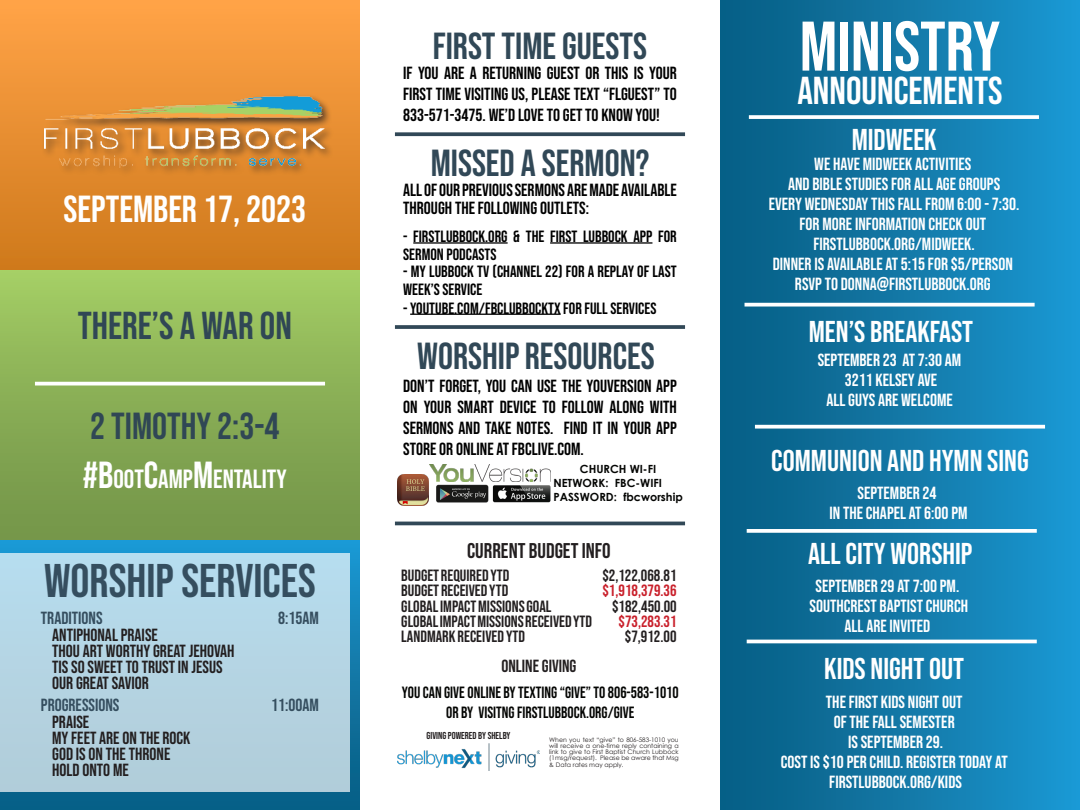
<style>
.page{position:relative;width:1080px;height:810px;background:#fff}
.page>*{position:absolute;margin:0;border:0;box-sizing:border-box;transform-origin:0 0}
.t1{font:70px "Bebas Neue";color:#fff}
.t2{font:47px "Bebas Neue";color:#354e5f}
.t3{font:38.75px "Bebas Neue";color:#fff}
.t4{font:38.75px "Bebas Neue";color:#304755}
.t5{font:37.5px "Bebas Neue";color:#314857}
.t6{font:37.5px "Bebas Neue";color:#fff}
.t7{font:37.5px "Bebas Neue";color:#304755}
.t8{font:30px "Bebas Neue";color:#fff}
.t9{font:26.25px "Bebas Neue";color:#fff}
.t10{font:21.25px "Bebas Neue";color:#231f20}
.t11{font:17.5px "Bebas Neue";color:#fff}
.t12{font:17.5px/21px "Bebas Neue";color:#000;text-align:justify}
.t13{font:17.5px "Bebas Neue";color:#231f20}
.t14{font:17.5px "Bebas Neue";color:#354e5f}
.t15{font:16.25px/17.5px "Bebas Neue";color:#000}
.t16{font:16.25px "Bebas Neue";color:#231f20}
.t17{font:16.25px/19.5px "Bebas Neue";color:#040503;text-align:center;scale:.96 1}
.t18{font:16.25px "Bebas Neue";color:#c9202b}
.t19{font:700 11.25px "Century Gothic";color:#040503}
.t20{font:10px "Bebas Neue";color:#231f20}
.t21{font:6.25px/6.2px "Century Gothic";color:#231f20;text-align:justify}
.s1{font-size:37.5px}
</style>
<div class="page">
<img style="left:397px;top:743px;width:142px;height:27px">
<img style="left:436px;top:481px;width:115px;height:22px">
<img style="left:430px;top:464px;width:121px;height:17px">
<img style="left:397px;top:474px;width:31px;height:31px">
<hr style="left:413px;top:242px;width:95px;height:2px;background:#000">
<hr style="left:550px;top:242px;width:102px;height:2px;background:#000">
<hr style="left:410px;top:314px;width:151px;height:1px;background:#000">
<svg style="left:395px;top:132px;width:290px;height:4px"></svg>
<svg style="left:395px;top:325px;width:290px;height:4px"></svg>
<hr style="left:395px;top:522px;width:290px;height:3px;background:#314857">
<div style="left:720px;top:0;width:360px;height:810px;background:linear-gradient(to right,#075b80,#1c97d1)"></div>
<svg style="left:749px;top:115px;width:290px;height:4px"></svg>
<svg style="left:755px;top:425px;width:290px;height:4px"></svg>
<hr style="left:747px;top:640px;width:290px;height:3px;background:#fff">
<div style="left:0;top:0;width:360px;height:270px;background:linear-gradient(to bottom,#ffa348,#cf791b)"></div>
<div style="left:0;top:270px;width:360px;height:270px;background:linear-gradient(to bottom,#a3cc64,#729348)"></div>
<div style="left:0;top:540px;width:360px;height:270px;background:linear-gradient(to bottom,#1c98d2,#075c81)"></div>
<div style="left:0;top:554px;width:349px;height:238px;background:#b5d4e3"></div>
<svg style="left:35px;top:382px;width:290px;height:4px"></svg>
<div style="left:42px;top:94px;width:292px;height:83px;background:#231f20;opacity:.75"></div>
<img style="left:44px;top:96px;width:280px;height:72px">
<svg style="left:747px;top:529px;width:290px;height:4px"></svg>
<svg style="left:745px;top:303px;width:290px;height:4px"></svg>
<p class="t6" style="left:64px;top:187px;width:244px">SEPTEMBER 17, 2023</p>
<p class="t4" style="left:78px;top:303px;width:216px">THERE’S A WAR ON</p>
<p class="t7" style="left:90px;top:405px;width:191px">2 TIMOTHY 2:3-4</p>
<p class="t9" style="left:83px;top:464px;width:206px"><span class="s1">#B</span>OOT<span class="s1">C</span>AMP<span class="s1">M</span>ENTALITY</p>
<p class="t2" style="left:44px;top:555px;width:273px">WORSHIP SERVICES</p>
<p class="t14" style="left:41px;top:609px;width:63px">TRADITIONS</p>
<p class="t14" style="left:278px;top:609px;width:42px">8:15AM</p>
<p class="t13" style="left:52px;top:625px;width:107px">ANTIPHONAL PRAISE</p>
<p class="t13" style="left:52px;top:641px;width:184px">THOU ART WORTHY GREAT JEHOVAH</p>
<p class="t13" style="left:52px;top:657px;width:172px">TIS SO SWEET TO TRUST IN JESUS</p>
<p class="t13" style="left:52px;top:674px;width:98px">OUR GREAT SAVIOR</p>
<p class="t14" style="left:41px;top:695px;width:80px">PROGRESSIONS</p>
<p class="t14" style="left:271px;top:695px;width:49px">11:00AM</p>
<p class="t13" style="left:52px;top:712px;width:39px">PRAISE</p>
<p class="t13" style="left:52px;top:728px;width:140px">MY FEET ARE ON THE ROCK</p>
<p class="t13" style="left:52px;top:744px;width:120px">GOD IS ON THE THRONE</p>
<p class="t13" style="left:52px;top:760px;width:78px">HOLD ONTO ME</p>
<p class="t5" style="left:433px;top:24px;width:216px">FIRST TIME GUESTS</p>
<p class="t12" style="left:403px;top:62px;width:275px">IF YOU ARE A RETURNING GUEST OR THIS IS YOUR FIRST TIME VISITING US, PLEASE TEXT “FLGUEST” TO 833-571-3475. WE’D LOVE TO GET TO KNOW YOU!</p>
<p class="t5" style="left:431px;top:142px;width:220px">MISSED A SERMON?</p>
<p class="t12" style="left:403px;top:181px;width:275px;line-height:17.5px">ALL OF OUR PREVIOUS SERMONS ARE MADE AVAILABLE<br>THROUGH THE FOLLOWING OUTLETS:</p>
<p class="t15" style="left:403px;top:228px;width:275px">- FIRSTLUBBOCK.ORG &amp; THE FIRST LUBBOCK APP FOR<br>SERMON PODCASTS</p>
<p class="t15" style="left:403px;top:263px;width:275px">- MY LUBBOCK TV (CHANNEL 22) FOR A REPLAY OF LAST<br>WEEK’S SERVICE</p>
<p class="t15" style="left:403px;top:299px;width:255px">- YOUTUBE.COM/FBCLUBBOCKTX FOR FULL SERVICES</p>
<p class="t5" style="left:417px;top:334px;width:239px">WORSHIP RESOURCES</p>
<p class="t12" style="left:403px;top:375px;width:275px">DON’T FORGET, YOU CAN USE THE YOUVERSION APP ON YOUR SMART DEVICE TO FOLLOW ALONG WITH SERMONS AND TAKE NOTES. FIND IT IN YOUR APP STORE OR ONLINE AT FBCLIVE.COM.</p>
<p class="t19" style="left:580px;top:461px;width:78px">CHURCH WI-FI</p>
<p class="t19" style="left:553px;top:475px;width:110px">NETWORK: FBC-WIFI</p>
<p class="t19" style="left:553px;top:488px;width:131px">PASSWORD: fbcworship</p>
<p class="t10" style="left:467px;top:539px;width:145px">CURRENT BUDGET INFO</p>
<p class="t16" style="left:401px;top:566px;width:110px">BUDGET REQUIRED YTD</p>
<p class="t16" style="left:602px;top:566px;width:76px">$2,122,068.81</p>
<p class="t16" style="left:401px;top:581px;width:108px">BUDGET RECEIVED YTD</p>
<p class="t18" style="left:602px;top:581px;width:76px">$1,918,379.36</p>
<p class="t16" style="left:401px;top:597px;width:152px">GLOBAL IMPACT MISSIONS GOAL</p>
<p class="t16" style="left:612px;top:597px;width:66px">$182,450.00</p>
<p class="t16" style="left:401px;top:612px;width:192px">GLOBAL IMPACT MISSIONS RECEIVED YTD</p>
<p class="t18" style="left:619px;top:612px;width:60px">$73,283.31</p>
<p class="t16" style="left:401px;top:628px;width:125px">LANDMARK RECEIVED YTD</p>
<p class="t16" style="left:625px;top:628px;width:53px">$7,912.00</p>
<p class="t13" style="left:501px;top:656px;width:77px">ONLINE GIVING</p>
<p class="t17" style="left:402px;top:683px;width:290px">YOU CAN GIVE ONLINE BY TEXTING “GIVE” TO 806-583-1010<br>OR BY VISITNG FIRSTLUBBOCK.ORG/GIVE</p>
<p class="t20" style="left:427px;top:730px;width:85px">GIVING POWERED BY SHELBY</p>
<p class="t21" style="left:549px;top:736px;width:131px">When you text “give” to 806-583-1010 you will receive a one-time reply containing a link to give to First Baptist Church Lubbock (1msg/request). Please be aware that Msg &amp; Data rates may apply.</p>
<p class="t1" style="left:800px;top:7px;width:202px">MINISTRY</p>
<p class="t3" style="left:797px;top:69px;width:207px">ANNOUNCEMENTS</p>
<p class="t8" style="left:852px;top:122px;width:86px">MIDWEEK</p>
<p class="t11" style="left:814px;top:154px;width:159px">WE HAVE MIDWEEK ACTIVITIES</p>
<p class="t11" style="left:788px;top:174px;width:214px">AND BIBLE STUDIES FOR ALL AGE GROUPS</p>
<p class="t11" style="left:769px;top:194px;width:252px">EVERY WEDNESDAY THIS FALL FROM 6:00 - 7:30.</p>
<p class="t11" style="left:800px;top:214px;width:188px">FOR MORE INFORMATION CHECK OUT</p>
<p class="t11" style="left:814px;top:234px;width:163px">FIRSTLUBBOCK.ORG/MIDWEEK.</p>
<p class="t11" style="left:773px;top:254px;width:242px">DINNER IS AVAILABLE AT 5:15 FOR $5/PERSON</p>
<p class="t11" style="left:795px;top:274px;width:197px">RSVP TO DONNA@FIRSTLUBBOCK.ORG</p>
<p class="t8" style="left:809px;top:315px;width:166px">MEN’S BREAKFAST</p>
<p class="t11" style="left:818px;top:350px;width:145px">SEPTEMBER 23 AT 7:30 AM</p>
<p class="t11" style="left:845px;top:370px;width:94px">3211 KELSEY AVE</p>
<p class="t11" style="left:826px;top:390px;width:128px">ALL GUYS ARE WELCOME</p>
<p class="t8" style="left:771px;top:444px;width:259px">COMMUNION AND HYMN SING</p>
<p class="t11" style="left:858px;top:483px;width:81px">SEPTEMBER 24</p>
<p class="t11" style="left:829px;top:503px;width:140px">IN THE CHAPEL AT 6:00 PM</p>
<p class="t8" style="left:808px;top:537px;width:166px">ALL CITY WORSHIP</p>
<p class="t11" style="left:816px;top:576px;width:145px">SEPTEMBER 29 AT 7:00 PM.</p>
<p class="t11" style="left:810px;top:596px;width:160px">SOUTHCREST BAPTIST CHURCH</p>
<p class="t11" style="left:845px;top:616px;width:87px">ALL ARE INVITED</p>
<p class="t8" style="left:824px;top:652px;width:141px">KIDS NIGHT OUT</p>
<p class="t11" style="left:826px;top:692px;width:138px">THE FIRST KIDS NIGHT OUT</p>
<p class="t11" style="left:834px;top:712px;width:122px">OF THE FALL SEMESTER</p>
<p class="t11" style="left:848px;top:732px;width:97px">IS SEPTEMBER 29.</p>
<p class="t11" style="left:781px;top:752px;width:228px">COST IS $10 PER CHILD. REGISTER TODAY AT</p>
<p class="t11" style="left:829px;top:772px;width:134px">FIRSTLUBBOCK.ORG/KIDS</p>
</div>
